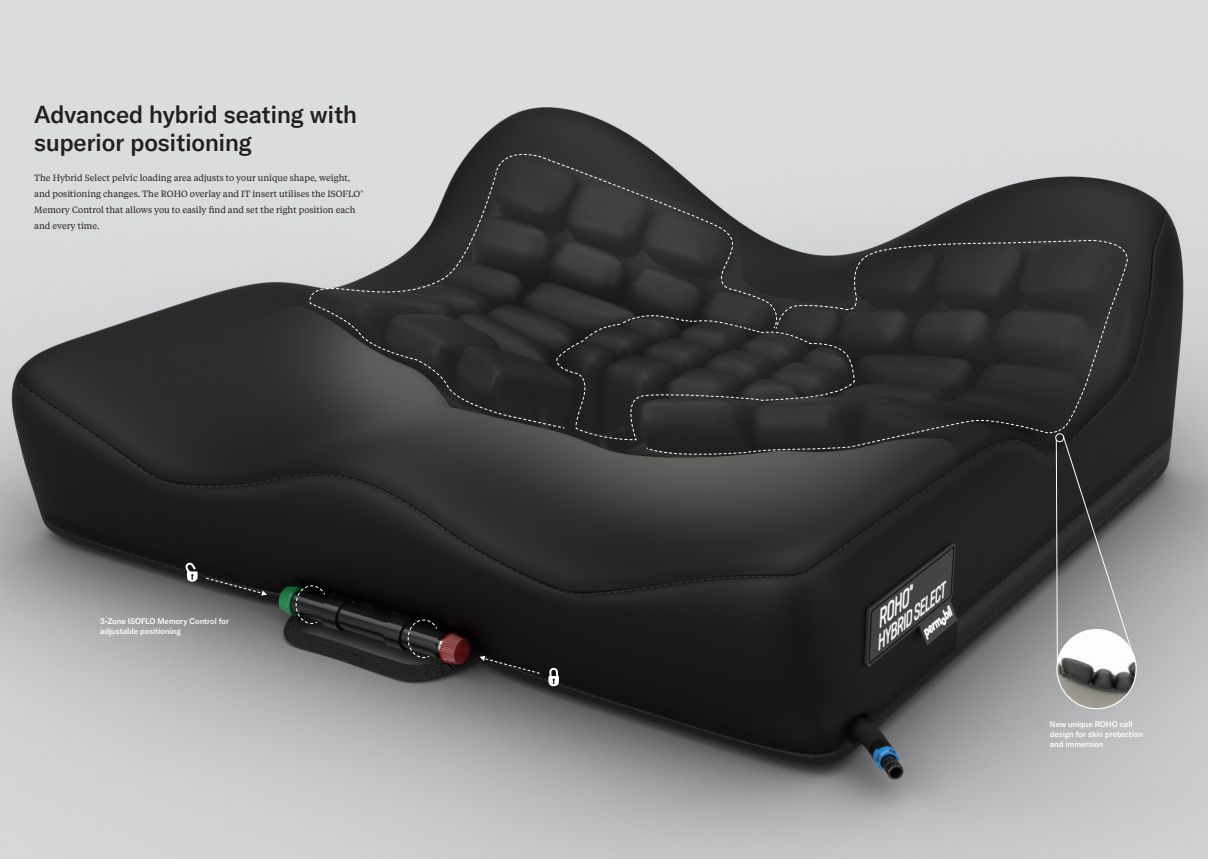
<style>
.page{position:relative;width:1208px;height:859px;background:#fff}
.page>*{position:absolute;margin:0;border:0;box-sizing:border-box;transform-origin:0 0}
.t1{font:500 24px/28px "GT America";color:#231f20}
.Body{font:9px/16px "Tiempos Text";color:#231f20}
.Body-2{font:500 8px/10px "GT America";color:#fff}
</style>
<div class="page">
<img style="left:0;top:0;width:1208px;height:859px">
<img style="left:1056px;top:686px;width:80px;height:23px">
<svg style="left:205px;top:577px;width:62px;height:19px"></svg>
<svg style="left:185px;top:563px;width:13px;height:19px"></svg>
<svg style="left:295px;top:149px;width:842px;height:537px;background:#444"></svg>
<p class="t1" style="left:34px;top:101px;width:324px">Advanced hybrid seating with superior positioning</p>
<p class="Body" style="left:34px;top:169px;width:331px">The Hybrid Select pelvic loading area adjusts to your unique shape, weight, and positioning changes. The ROHO overlay and IT insert utilises the ISOFLO<sup>® </sup>Memory Control that allows you to easily find and set the right position each and every time.</p>
<p class="Body-2" style="left:100px;top:616px;width:130px">3-Zone ISOFLO Memory Control for adjustable positioning</p>
<p class="Body-2" style="left:1050px;top:719px;width:95px">New unique ROHO cell design for skin protection and immersion</p>
</div>
